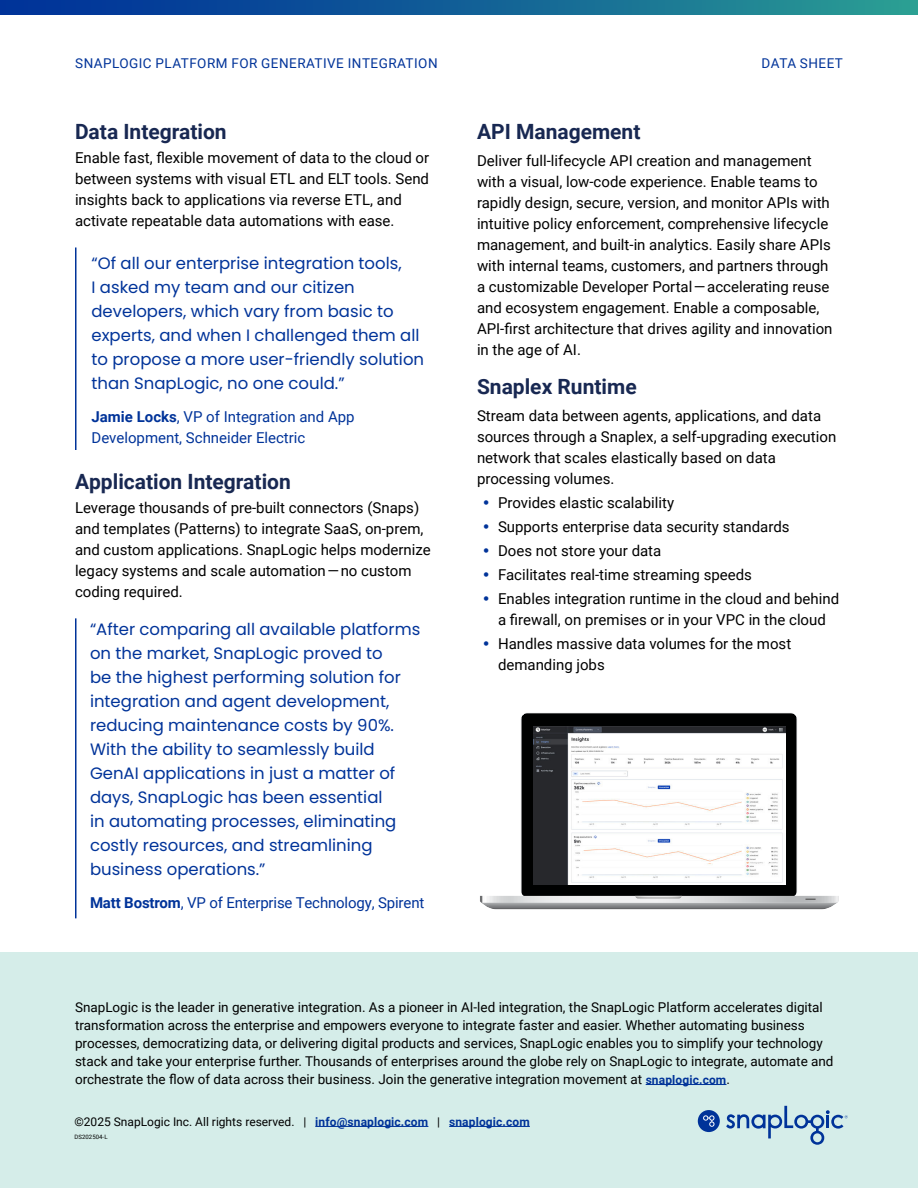
<style>
.page{position:relative;width:918px;height:1188px;background:#fff}
.page>*{position:absolute;margin:0;border:0;box-sizing:border-box;transform-origin:0 0}
.t1{font:700 21px "Roboto";color:#182852}
.t2{font:16.5px/24px "Poppins";color:#039}
.t3{font:15px/21px "Roboto";color:#000}
.t4{font:15px/21px "Roboto";color:#039}
.t5{font:13.5px/18px "Roboto";color:#000}
.t6{font:13.5px "Roboto";letter-spacing:.035em;color:#039}
.t7{font:12px "Roboto";color:#000}
.t8{font:6px "Roboto";letter-spacing:.01em;color:#000}
.s1{font-weight:700}
.s2{font-weight:700;font-size:12px;color:#039}
.s3{font-weight:700;color:#039}
</style>
<div class="page">
<svg style="left:0;top:0;width:918px;height:15px;background:#126296"></svg>
<div style="left:0;top:952px;width:918px;height:236px;background:#d5ede9"></div>
<hr style="left:315px;top:1126px;width:113px;height:1px;background:#039">
<hr style="left:449px;top:1126px;width:81px;height:1px;background:#039">
<hr style="left:646px;top:1084px;width:81px;height:1px;background:#039">
<svg style="left:726px;top:1106px;width:122px;height:39px"></svg>
<div style="left:698px;top:1110px;width:22px;height:22px;background:#039;border-radius:50%"></div>
<svg style="left:703px;top:1115px;width:12px;height:12px"></svg>
<hr style="left:75px;top:618px;width:2px;height:300px;background:#039">
<svg style="left:521px;top:713px;width:276px;height:182px;background:#101111"></svg>
<svg style="left:480px;top:895px;width:359px;height:14px;background:#adaeb0"></svg>
<img style="left:534px;top:726px;width:251px;height:158px">
<hr style="left:75px;top:247px;width:2px;height:203px;background:#039">
<p class="t6" style="left:75px;top:56px;width:364px">SNAPLOGIC PLATFORM FOR GENERATIVE INTEGRATION</p>
<p class="t6" style="left:762px;top:56px;width:83px">DATA SHEET</p>
<h1 class="t1" style="left:75px;top:123px;width:153px">Data Integration</h1>
<p class="t3" style="left:75px;top:147px;width:356px">Enable fast, flexible movement of data to the cloud or between systems with visual ETL and ELT tools. Send insights back to applications via reverse ETL, and activate repeatable data automations with ease.</p>
<p class="t2" style="left:92px;top:253px;width:334px">“Of all our enterprise integration tools,<br>I asked my team and our citizen developers, which vary from basic to experts, and when I challenged them all to propose a more user-friendly solution than SnapLogic, no one could.”</p>
<p class="t4" style="left:92px;top:408px;width:265px"><span class="s1">Jamie Locks</span>, VP of Integration and App<br>Development, Schneider Electric</p>
<h1 class="t1" style="left:75px;top:473px;width:217px">Application Integration</h1>
<p class="t3" style="left:75px;top:498px;width:357px">Leverage thousands of pre-built connectors (Snaps) and templates (Patterns) to integrate SaaS, on-prem, and custom applications. SnapLogic helps modernize legacy systems and scale automation — no custom coding required.</p>
<p class="t2" style="left:90px;top:619px;width:332px">“After comparing all available platforms on the market, SnapLogic proved to<br>be the highest performing solution for integration and agent development, reducing maintenance costs by 90%.<br>With the ability to seamlessly build GenAI applications in just a matter of days, SnapLogic has been essential<br>in automating processes, eliminating costly resources, and streamlining business operations.”</p>
<p class="t4" style="left:90px;top:894px;width:336px"><span class="s1">Matt Bostrom</span>, VP of Enterprise Technology, Spirent</p>
<h1 class="t1" style="left:477px;top:123px;width:165px">API Management</h1>
<p class="t3" style="left:477px;top:151px;width:357px">Deliver full-lifecycle API creation and management with a visual, low-code experience. Enable teams to rapidly design, secure, version, and monitor APIs with intuitive policy enforcement, comprehensive lifecycle management, and built-in analytics. Easily share APIs with internal teams, customers, and partners through a customizable Developer Portal — accelerating reuse and ecosystem engagement. Enable a composable, API-first architecture that drives agility and innovation in the age of AI.</p>
<h1 class="t1" style="left:477px;top:378px;width:161px">Snaplex Runtime</h1>
<p class="t3" style="left:477px;top:406px;width:361px">Stream data between agents, applications, and data sources through a Snaplex, a self-upgrading execution network that scales elastically based on data processing volumes.</p>
<p class="t3" style="left:498px;top:492px;width:343px;line-height:24px">Provides elastic scalability<br>Supports enterprise data security standards<br>Does not store your data<br>Facilitates real-time streaming speeds<br>Enables integration runtime in the cloud and behind</p>
<p class="t3" style="left:498px;top:607px;width:329px;line-height:24px">a firewall, on premises or in your VPC in the cloud<br>Handles massive data volumes for the most</p>
<p class="t3" style="left:498px;top:654px;width:108px">demanding jobs</p>
<p class="t5" style="left:75px;top:999px;width:760px">SnapLogic is the leader in generative integration. As a pioneer in AI-led integration, the SnapLogic Platform accelerates digital transformation across the enterprise and empowers everyone to integrate faster and easier. Whether automating business processes, democratizing data, or delivering digital products and services, SnapLogic enables you to simplify your technology stack and take your enterprise further. Thousands of enterprises around the globe rely on SnapLogic to integrate, automate and orchestrate the flow of data across their business. Join the generative integration movement at <span class="s2">snaplogic.com</span>.</p>
<p class="t7" style="left:74px;top:1113px;width:457px">©2025 SnapLogic Inc. All rights reserved. | <span class="s3">info@snaplogic.com</span> | <span class="s3">snaplogic.com</span></p>
<p class="t8" style="left:74px;top:1133px;width:35px">DS202504-L</p>
</div>
